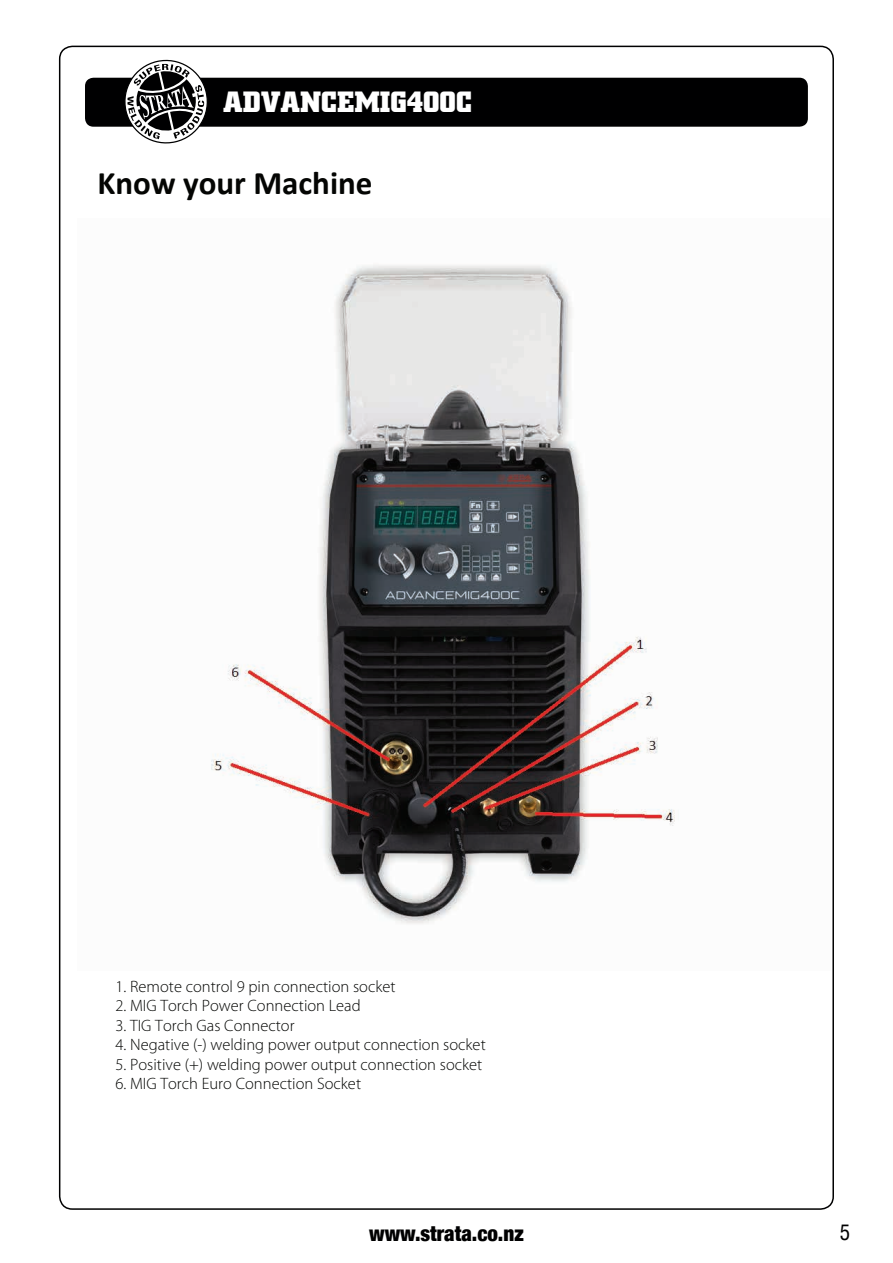
<style>
.page{position:relative;width:893px;height:1263px;background:#fff}
.page>*{position:absolute;margin:0;border:0;box-sizing:border-box;transform-origin:0 0}
.t1{font:700 33px "Calibri";color:#040503}
.t2{font:700 29.85px "Square Slabserif 711 BT";color:#fff}
.t3{font:900 condensed 21px "Helvetica Neue";color:#000001}
.t4{font:21px "Helv Condensed";color:#000001}
.t5{font:300 16.5px "Myriad Pro";color:#040503}
</style>
<div class="page">
<img style="left:211px;top:265px;width:464px;height:659px">
<div style="left:85px;top:78px;width:723px;height:49px;background:#000001;border-radius:9px"></div>
<svg style="left:121px;top:59px;width:92px;height:85px"></svg>
<h2 class="t2" style="left:223px;top:83px;width:250px">ADVANCEMIG400C</h2>
<h1 class="t1" style="left:97px;top:163px;width:276px">Know your Machine</h1>
<p class="t5" style="left:115px;top:977px;width:282px">1. Remote control 9 pin connection socket</p>
<p class="t5" style="left:115px;top:997px;width:247px">2. MIG Torch Power Connection Lead</p>
<p class="t5" style="left:115px;top:1016px;width:181px">3. TIG Torch Gas Connector</p>
<p class="t5" style="left:115px;top:1036px;width:372px">4. Negative (-) welding power output connection socket</p>
<p class="t5" style="left:115px;top:1055px;width:368px">5. Positive (+) welding power output connection socket</p>
<p class="t5" style="left:115px;top:1075px;width:247px">6. MIG Torch Euro Connection Socket</p>
<p class="t3" style="left:369px;top:1216px;width:156px">www.strata.co.nz</p>
<p class="t4" style="left:840px;top:1219px;width:12px">5</p>
</div>
